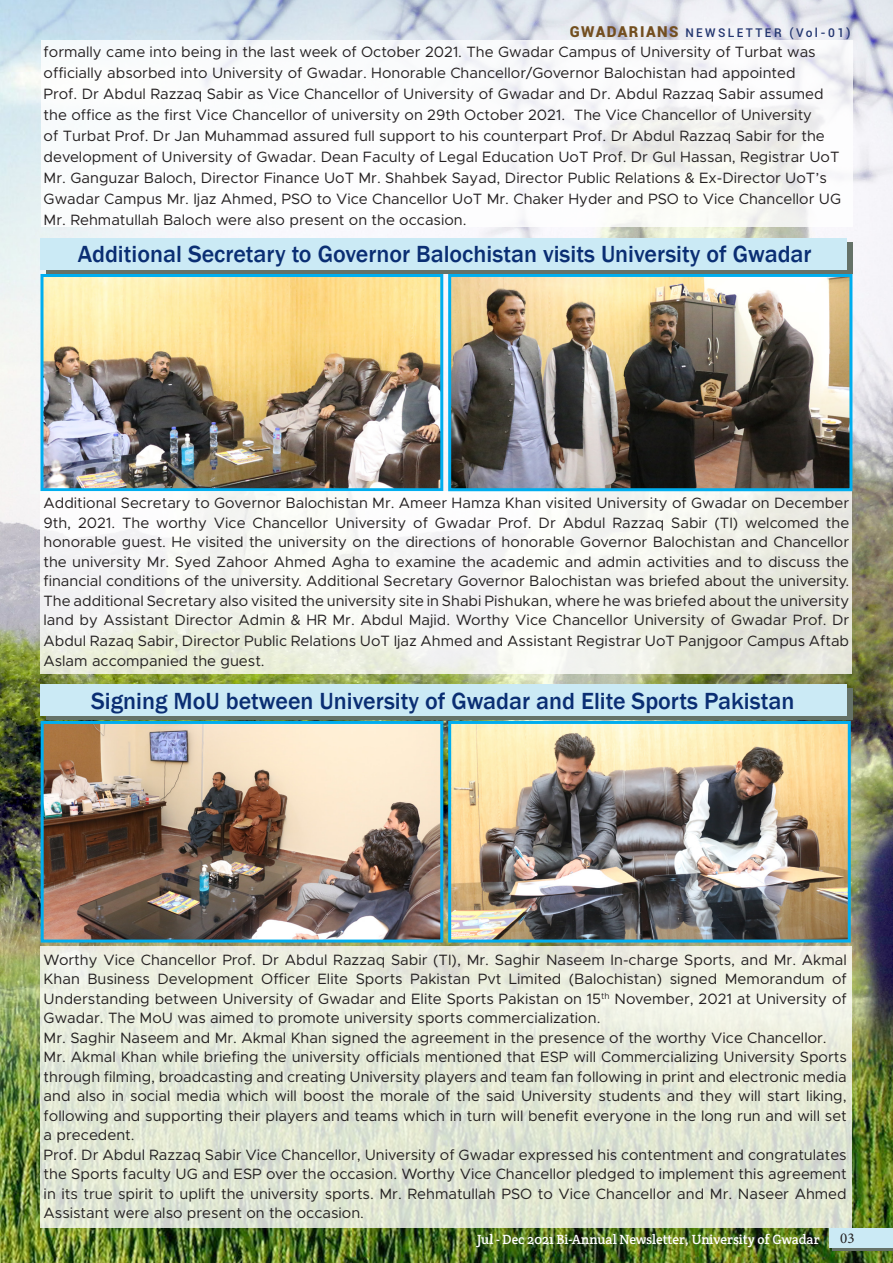
<style>
.page{position:relative;width:893px;height:1263px;background:#fff}
.page>*{position:absolute;margin:0;border:0;box-sizing:border-box;transform-origin:0 0}
.t1{font:500 24px "Franklin Gothic";color:#0a2e73}
.t2{font:15px/19.5px "Metropolis";color:#231f20;text-align:justify}
.t3{font:15px "Minion Pro";color:#231f20}
.t4{font:13.5px "Crete Round";color:#fff}
.t5{font:500 12px "Roboto";letter-spacing:.2em;color:#22356f}
.s1{font-weight:900;font-size:15px;color:#734e1f}
</style>
<div class="page">
<img style="left:0;top:0;width:893px;height:1263px">
<div style="left:41px;top:40px;width:811px;height:187px;background:#fff"></div>
<div style="left:832px;top:1231px;width:61px;height:19px;background:#657268"></div>
<div style="left:830px;top:1229px;width:63px;height:19px;background:#cbeaf5"></div>
<svg style="left:40px;top:947px;width:812px;height:281px;fill:#e6ead8"></svg>
<img style="left:44px;top:278px;width:395px;height:209px">
<div style="left:40px;top:274px;width:403px;height:217px;border:3px solid #00aeef"></div>
<img style="left:45px;top:725px;width:394px;height:213px">
<div style="left:41px;top:721px;width:402px;height:221px;border:3px solid #00aeef"></div>
<img style="left:452px;top:725px;width:395px;height:213px">
<div style="left:448px;top:721px;width:403px;height:221px;border:3px solid #00aeef"></div>
<svg style="left:41px;top:491px;width:811px;height:183px;fill:#f2f3f2"></svg>
<img style="left:452px;top:278px;width:396px;height:209px">
<div style="left:448px;top:274px;width:404px;height:217px;border:3px solid #00aeef"></div>
<div style="left:46px;top:242px;width:806px;height:31px;background:#657268"></div>
<div style="left:40px;top:239px;width:807px;height:31px;background:#cbeaf5"></div>
<div style="left:46px;top:689px;width:806px;height:31px;background:#657268"></div>
<div style="left:40px;top:685px;width:807px;height:31px;background:#cbeaf5"></div>
<p class="t5" style="left:570px;top:24px;width:282px"><span class="s1">GWADARIANS</span> NEWSLETTER (Vol-01)</p>
<p class="t2" style="left:44px;top:41px;width:799px;line-height:21px;text-align:left">formally came into being in the last week of October 2021. The Gwadar Campus of University of Turbat was officially absorbed into University of Gwadar. Honorable Chancellor/Governor Balochistan had appointed<br>Prof. Dr Abdul Razzaq Sabir as Vice Chancellor of University of Gwadar and Dr. Abdul Razzaq Sabir assumed the office as the first Vice Chancellor of university on 29th October 2021. The Vice Chancellor of University<br>of Turbat Prof. Dr Jan Muhammad assured full support to his counterpart Prof. Dr Abdul Razzaq Sabir for the development of University of Gwadar. Dean Faculty of Legal Education UoT Prof. Dr Gul Hassan, Registrar UoT Mr. Ganguzar Baloch, Director Finance UoT Mr. Shahbek Sayad, Director Public Relations &amp; Ex-Director UoT’s Gwadar Campus Mr. Ijaz Ahmed, PSO to Vice Chancellor UoT Mr. Chaker Hyder and PSO to Vice Chancellor UG Mr. Rehmatullah Baloch were also present on the occasion.</p>
<p class="t1" style="left:78px;top:239px;width:735px">Additional Secretary to Governor Balochistan visits University of Gwadar</p>
<p class="t2" style="left:43px;top:493px;width:807px">Additional Secretary to Governor Balochistan Mr. Ameer Hamza Khan visited University of Gwadar on December 9th, 2021. The worthy Vice Chancellor University of Gwadar Prof. Dr Abdul Razzaq Sabir (TI) welcomed the honorable guest. He visited the university on the directions of honorable Governor Balochistan and Chancellor the university Mr. Syed Zahoor Ahmed Agha to examine the academic and admin activities and to discuss the financial conditions of the university. Additional Secretary Governor Balochistan was briefed about the university.</p>
<p class="t2" style="left:43px;top:591px;width:807px">The additional Secretary also visited the university site in Shabi Pishukan, where he was briefed about the university land by Assistant Director Admin &amp; HR Mr. Abdul Majid. Worthy Vice Chancellor University of Gwadar Prof. Dr</p>
<p class="t2" style="left:43px;top:631px;width:807px">Abdul Razaq Sabir, Director Public Relations UoT Ijaz Ahmed and Assistant Registrar UoT Panjgoor Campus Aftab<br>Aslam accompanied the guest.</p>
<p class="t1" style="left:91px;top:687px;width:705px">Signing MoU between University of Gwadar and Elite Sports Pakistan</p>
<p class="t2" style="left:44px;top:950px;width:805px">Worthy Vice Chancellor Prof. Dr Abdul Razzaq Sabir (TI), Mr. Saghir Naseem In-charge Sports, and Mr. Akmal Khan Business Development Officer Elite Sports Pakistan Pvt Limited (Balochistan) signed Memorandum of Understanding between University of Gwadar and Elite Sports Pakistan on 15<sup>th</sup> November, 2021 at University of Gwadar. The MoU was aimed to promote university sports commercialization.</p>
<p class="t2" style="left:44px;top:1028px;width:785px">Mr. Saghir Naseem and Mr. Akmal Khan signed the agreement in the presence of the worthy Vice Chancellor.</p>
<p class="t2" style="left:44px;top:1047px;width:805px">Mr. Akmal Khan while briefing the university officials mentioned that ESP will Commercializing University Sports through filming, broadcasting and creating University players and team fan following in print and electronic media and also in social media which will boost the morale of the said University students and they will start liking, following and supporting their players and teams which in turn will benefit everyone in the long run and will set a precedent.</p>
<p class="t2" style="left:44px;top:1145px;width:805px">Prof. Dr Abdul Razzaq Sabir Vice Chancellor, University of Gwadar expressed his contentment and congratulates the Sports faculty UG and ESP over the occasion. Worthy Vice Chancellor pledged to implement this agreement in its true spirit to uplift the university sports. Mr. Rehmatullah PSO to Vice Chancellor and Mr. Naseer Ahmed Assistant were also present on the occasion.</p>
<p class="t4" style="left:477px;top:1230px;width:344px">Jul - Dec 2021 Bi-Annual Newsletter, University of Gwadar</p>
<p class="t3" style="left:840px;top:1228px;width:16px">03</p>
</div>
